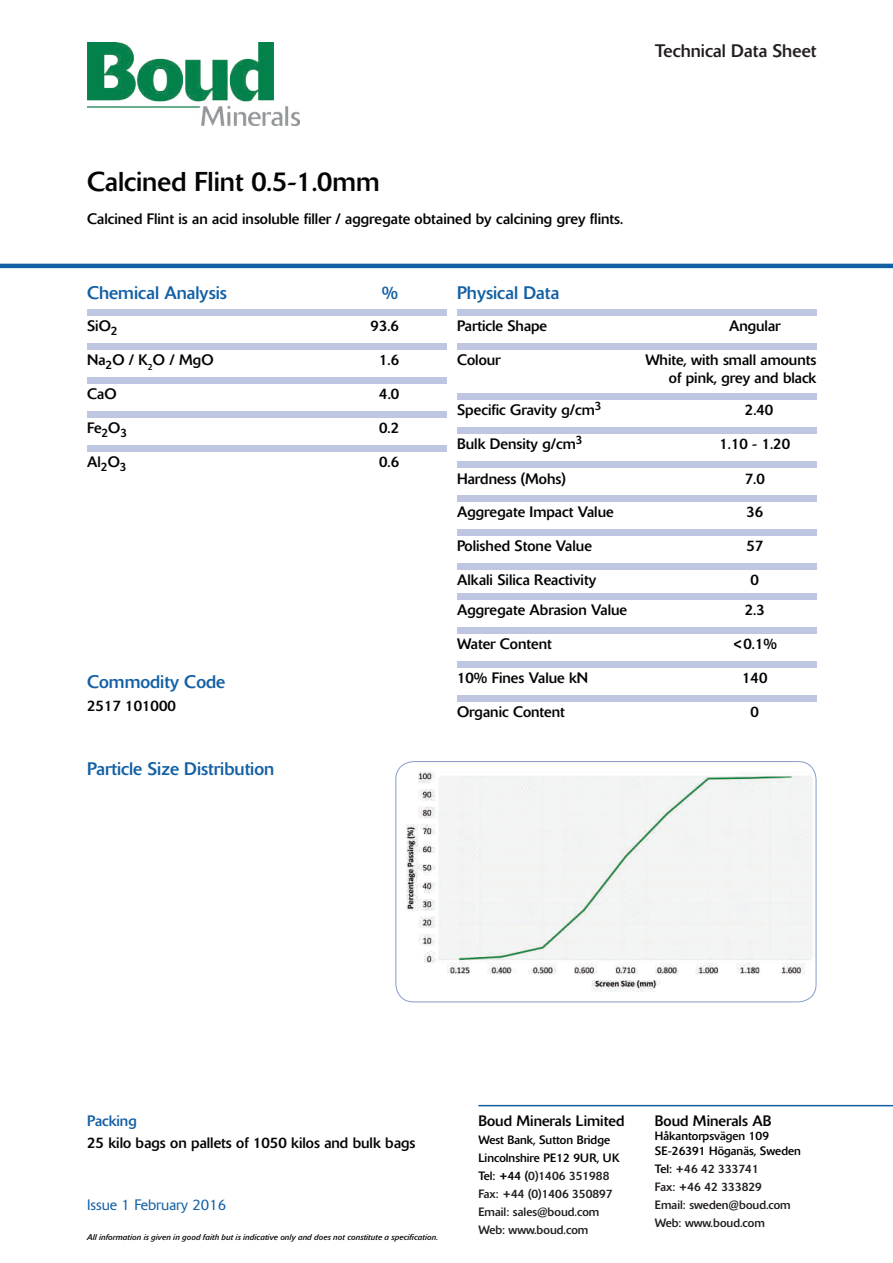
<style>
.page{position:relative;width:893px;height:1263px;background:#fff}
.page>*{position:absolute;margin:0;border:0;box-sizing:border-box;transform-origin:0 0}
.t1{font:27px "Delta";color:#040503}
.t2{font:18px "Delta";color:#1360a5}
.t3{font:18px "Delta";color:#231f20}
.t4{font:15px/18px "Delta";color:#040503;text-align:right}
.t5{font:300 15px "Delta";color:#1360a5}
.t6{font:15px "Delta";color:#1360a5}
.t7{font:12px/18px "Delta";color:#231f20}
.t8{font:12px "Delta";color:#040503}
.t9{font:italic 8.25px "Delta";color:#040503}
.s1{color:#040503}
</style>
<div class="page">
<hr style="left:0;top:264px;width:893px;height:4px;background:#1360a5">
<img style="left:87px;top:43px;width:213px;height:82px">
<hr style="left:478px;top:1105px;width:415px;height:1px;background:#1360a5">
<div style="left:87px;top:309px;width:359px;height:7px;background:#bec6e1"></div>
<div style="left:87px;top:343px;width:359px;height:7px;background:#bec6e1"></div>
<div style="left:87px;top:377px;width:359px;height:7px;background:#bec6e1"></div>
<div style="left:87px;top:411px;width:359px;height:7px;background:#bec6e1"></div>
<div style="left:87px;top:445px;width:359px;height:7px;background:#bec6e1"></div>
<div style="left:457px;top:309px;width:359px;height:7px;background:#bec6e1"></div>
<div style="left:457px;top:343px;width:359px;height:7px;background:#bec6e1"></div>
<div style="left:457px;top:393px;width:359px;height:7px;background:#bec6e1"></div>
<div style="left:457px;top:427px;width:359px;height:7px;background:#bec6e1"></div>
<div style="left:457px;top:461px;width:359px;height:7px;background:#bec6e1"></div>
<div style="left:457px;top:495px;width:359px;height:7px;background:#bec6e1"></div>
<div style="left:457px;top:529px;width:359px;height:7px;background:#bec6e1"></div>
<div style="left:457px;top:563px;width:359px;height:7px;background:#bec6e1"></div>
<div style="left:457px;top:593px;width:359px;height:7px;background:#bec6e1"></div>
<div style="left:457px;top:627px;width:359px;height:7px;background:#bec6e1"></div>
<div style="left:457px;top:661px;width:359px;height:7px;background:#bec6e1"></div>
<div style="left:457px;top:695px;width:359px;height:7px;background:#bec6e1"></div>
<img style="left:396px;top:767px;width:420px;height:232px">
<div style="left:395px;top:761px;width:421px;height:241px;border:1px solid #879cca;border-radius:18px"></div>
<p class="t3" style="left:655px;top:39px;width:163px">Technical Data Sheet</p>
<p class="t1" style="left:87px;top:165px;width:294px">Calcined Flint 0.5-1.0mm</p>
<p class="t4" style="left:87px;top:209px;width:538px">Calcined Flint is an acid insoluble filler / aggregate obtained by calcining grey flints.</p>
<p class="t2" style="left:87px;top:282px;width:141px">Chemical Analysis</p>
<p class="t2" style="left:382px;top:282px;width:18px">%</p>
<p class="t4" style="left:87px;top:316px;width:32px">SiO<sub>2</sub></p>
<p class="t4" style="left:371px;top:316px;width:30px">93.6</p>
<p class="t4" style="left:87px;top:350px;width:128px">Na<sub>2</sub>O / K<sub>2</sub>O / MgO</p>
<p class="t4" style="left:379px;top:350px;width:21px">1.6</p>
<p class="t4" style="left:87px;top:384px;width:31px">CaO</p>
<p class="t4" style="left:379px;top:384px;width:21px">4.0</p>
<p class="t4" style="left:87px;top:418px;width:42px">Fe<sub>2</sub>O<sub>3</sub></p>
<p class="t4" style="left:379px;top:418px;width:21px">0.2</p>
<p class="t4" style="left:87px;top:453px;width:41px">Al<sub>2</sub>O<sub>3</sub></p>
<p class="t4" style="left:379px;top:453px;width:21px">0.6</p>
<p class="t2" style="left:87px;top:671px;width:140px">Commodity Code</p>
<p class="t4" style="left:87px;top:696px;width:90px">2517 101000</p>
<p class="t2" style="left:87px;top:758px;width:189px">Particle Size Distribution</p>
<p class="t2" style="left:457px;top:282px;width:104px">Physical Data</p>
<p class="t4" style="left:457px;top:316px;width:91px">Particle Shape</p>
<p class="t4" style="left:729px;top:316px;width:53px">Angular</p>
<p class="t4" style="left:645px;top:350px;width:172px">White, with small amounts of pink, grey and black</p>
<p class="t4" style="left:457px;top:350px;width:45px">Colour</p>
<p class="t4" style="left:457px;top:400px;width:146px">Specific Gravity g/cm<sup>3</sup></p>
<p class="t4" style="left:745px;top:400px;width:30px">2.40</p>
<p class="t4" style="left:457px;top:434px;width:127px">Bulk Density g/cm<sup>3</sup></p>
<p class="t4" style="left:719px;top:434px;width:72px">1.10 - 1.20</p>
<p class="t4" style="left:457px;top:470px;width:110px">Hardness (Mohs)</p>
<p class="t4" style="left:745px;top:470px;width:21px">7.0</p>
<p class="t4" style="left:457px;top:502px;width:158px">Aggregate Impact Value</p>
<p class="t4" style="left:746px;top:502px;width:18px">36</p>
<p class="t4" style="left:457px;top:536px;width:136px">Polished Stone Value</p>
<p class="t4" style="left:746px;top:536px;width:18px">57</p>
<p class="t4" style="left:457px;top:571px;width:141px">Alkali Silica Reactivity</p>
<p class="t4" style="left:751px;top:571px;width:10px">0</p>
<p class="t4" style="left:457px;top:600px;width:171px">Aggregate Abrasion Value</p>
<p class="t4" style="left:745px;top:600px;width:21px">2.3</p>
<p class="t4" style="left:457px;top:634px;width:96px">Water Content</p>
<p class="t4" style="left:733px;top:634px;width:46px">&lt;0.1%</p>
<p class="t4" style="left:457px;top:668px;width:133px">10% Fines Value kN</p>
<p class="t4" style="left:742px;top:668px;width:27px">140</p>
<p class="t4" style="left:457px;top:702px;width:109px">Organic Content</p>
<p class="t4" style="left:751px;top:702px;width:10px">0</p>
<p class="t6" style="left:87px;top:1111px;width:51px">Packing</p>
<p class="t4" style="left:87px;top:1134px;width:330px">25 kilo bags on pallets of 1050 kilos and bulk bags</p>
<p class="t5" style="left:87px;top:1196px;width:141px">Issue 1 February 2016</p>
<p class="t9" style="left:87px;top:1231px;width:352px">All information is given in good faith but is indicative only and does not constitute a specification.</p>
<p class="t4" style="left:478px;top:1112px;width:148px">Boud Minerals Limited</p>
<p class="t8" style="left:478px;top:1132px;width:133px">West Bank, Sutton Bridge</p>
<p class="t7" style="left:478px;top:1149px;width:143px"><span class="s1">Lincolnshire PE12 9UR, UK<br>Tel: +44 (</span>0)1406 351988<br>Fax: +44 (0)1406 350897<br>Email: sales@boud.com</p>
<p class="t7" style="left:478px;top:1221px;width:111px">Web: www.boud.com</p>
<p class="t4" style="left:655px;top:1112px;width:118px">Boud Minerals AB</p>
<p class="t8" style="left:655px;top:1129px;width:116px">Håkantorpsvägen 109</p>
<p class="t7" style="left:655px;top:1141px;width:148px"><span class="s1">SE-26391 Höganäs, Sweden<br>Tel:</span> +46 42 333741<br>Fax: +46 42 333829<br>Email: sweden@boud.com</p>
<p class="t7" style="left:655px;top:1213px;width:111px">Web: www.boud.com</p>
</div>
